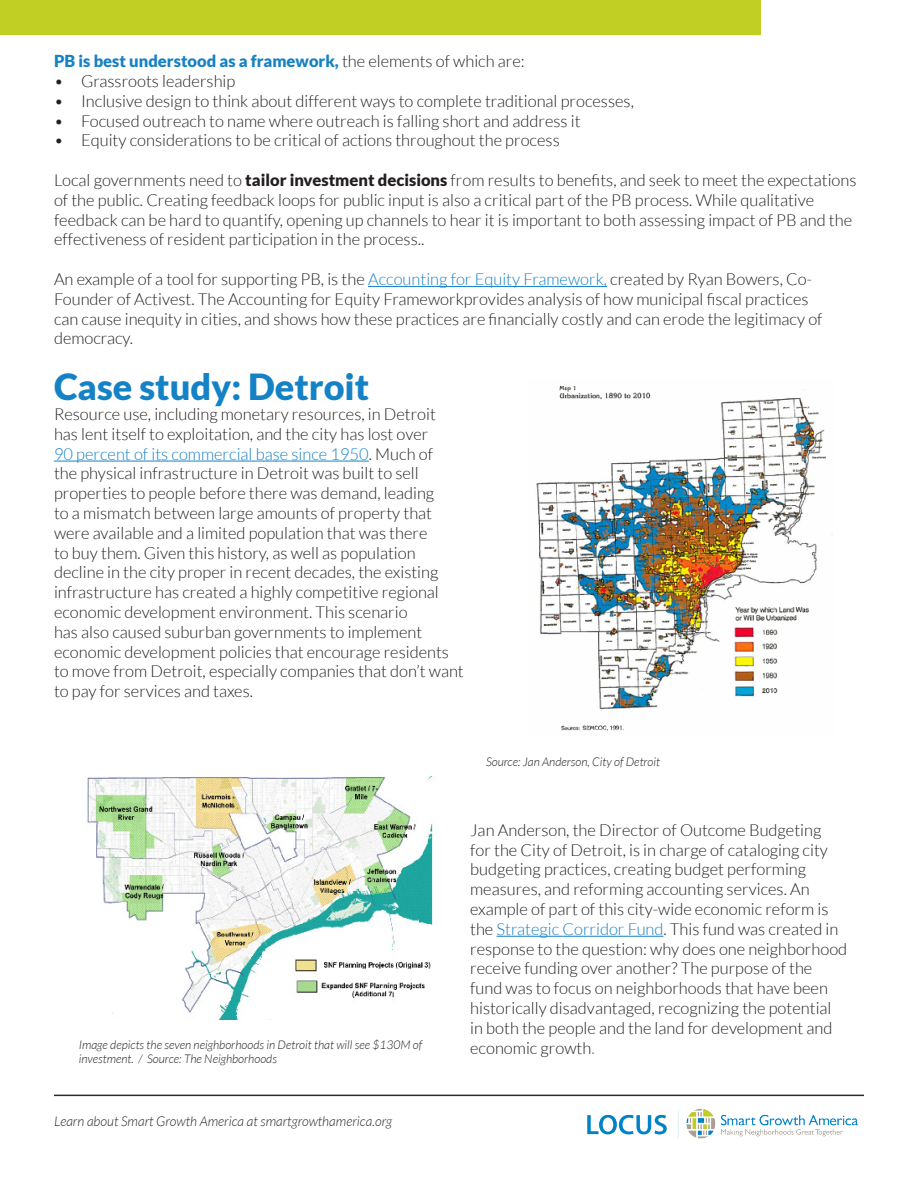
<style>
.page{position:relative;width:918px;height:1188px;background:#fff}
.page>*{position:absolute;margin:0;border:0;box-sizing:border-box;transform-origin:0 0}
.t1{font:900 36px "Lato";color:#1582c5}
.t2{font:300 16.5px/19.8px "Lato";color:#231f20}
.t3{font:900 16.5px "Lato";color:#1681c4}
.body{font:italic 300 13.5px "Lato";color:#2b2926}
.t4{font:italic 300 12px/14.4px "Lato";color:#231f20}
.s1{font-weight:300;color:#231f20}
.s2{font-weight:900}
.s3{color:#1681c4}
.s4{color:#1582c5}
</style>
<div class="page">
<hr style="left:54px;top:1095px;width:810px;height:1px;background:#2b2926">
<div style="left:0;top:0;width:761px;height:34px;background:#c1ce23"></div>
<img style="left:587px;top:1109px;width:271px;height:30px">
<hr style="left:368px;top:286px;width:239px;height:1px;background:#1681c4">
<hr style="left:54px;top:461px;width:315px;height:1px;background:#1681c4">
<hr style="left:497px;top:936px;width:167px;height:1px;background:#1681c4">
<img style="left:536px;top:385px;width:297px;height:346px">
<img style="left:87px;top:776px;width:347px;height:244px">
<p class="t3" style="left:54px;top:52px;width:472px">PB is best understood as a framework, <span class="s1">the elements of which are:</span></p>
<p class="t2" style="left:54px;top:71px;width:183px">• Grassroots leadership</p>
<p class="t2" style="left:54px;top:91px;width:581px">• Inclusive design to think about different ways to complete traditional processes,</p>
<p class="t2" style="left:54px;top:111px;width:528px">• Focused outreach to name where outreach is falling short and address it</p>
<p class="t2" style="left:54px;top:131px;width:507px">• Equity considerations to be critical of actions throughout the process</p>
<p class="t2" style="left:54px;top:170px;width:804px">Local governments need to <span class="s2">tailor investment decisions</span> from results to benefits, and seek to meet the expectations of the public. Creating feedback loops for public input is also a critical part of the PB process. While qualitative feedback can be hard to quantify, opening up channels to hear it is important to both assessing impact of PB and the effectiveness of resident participation in the process..</p>
<p class="t2" style="left:54px;top:269px;width:770px">An example of a tool for supporting PB, is the <span class="s3">Accounting for Equity Framework,</span> created by Ryan Bowers, Co-Founder of Activest. The Accounting for Equity Frameworkprovides analysis of how municipal fiscal practices can cause inequity in cities, and shows how these practices are financially costly and can erode the legitimacy of democracy.</p>
<p class="t1" style="left:54px;top:366px;width:317px">Case study: Detroit</p>
<p class="t2" style="left:54px;top:404px;width:411px">Resource use, including monetary resources, in Detroit has lent itself to exploitation, and the city has lost over<br><span class="s3">90 percent of its commercial base since 1950</span>. Much of<br>the physical infrastructure in Detroit was built to sell properties to people before there was demand, leading<br>to a mismatch between large amounts of property that were available and a limited population that was there<br>to buy them. Given this history, as well as population decline in the city proper in recent decades, the existing infrastructure has created a highly competitive regional economic development environment. This scenario<br>has also caused suburban governments to implement economic development policies that encourage residents to move from Detroit, especially companies that don’t want to pay for services and taxes.</p>
<p class="t4" style="left:79px;top:1038px;width:345px">Image depicts the seven neighborhoods in Detroit that will see $130M of investment. / Source: The Neighborhoods</p>
<p class="body" style="left:54px;top:1114px;width:340px">Learn about Smart Growth America at smartgrowthamerica.org</p>
<p class="t4" style="left:486px;top:755px;width:176px">Source: Jan Anderson, City of Detroit</p>
<p class="t2" style="left:470px;top:820px;width:379px">Jan Anderson, the Director of Outcome Budgeting<br>for the City of Detroit, is in charge of cataloging city budgeting practices, creating budget performing measures, and reforming accounting services. An example of part of this city-wide economic reform is the <span class="s3">Strategic Corridor Fund</span>. This fund was created in response to the question: why does one neighborhood receive funding over another? The purpose of the fund was to focus on neighborhoods that have been historically disadvantaged, recognizing the potential in both the people and the land for development and economic growth<span class="s4">.</span></p>
</div>
